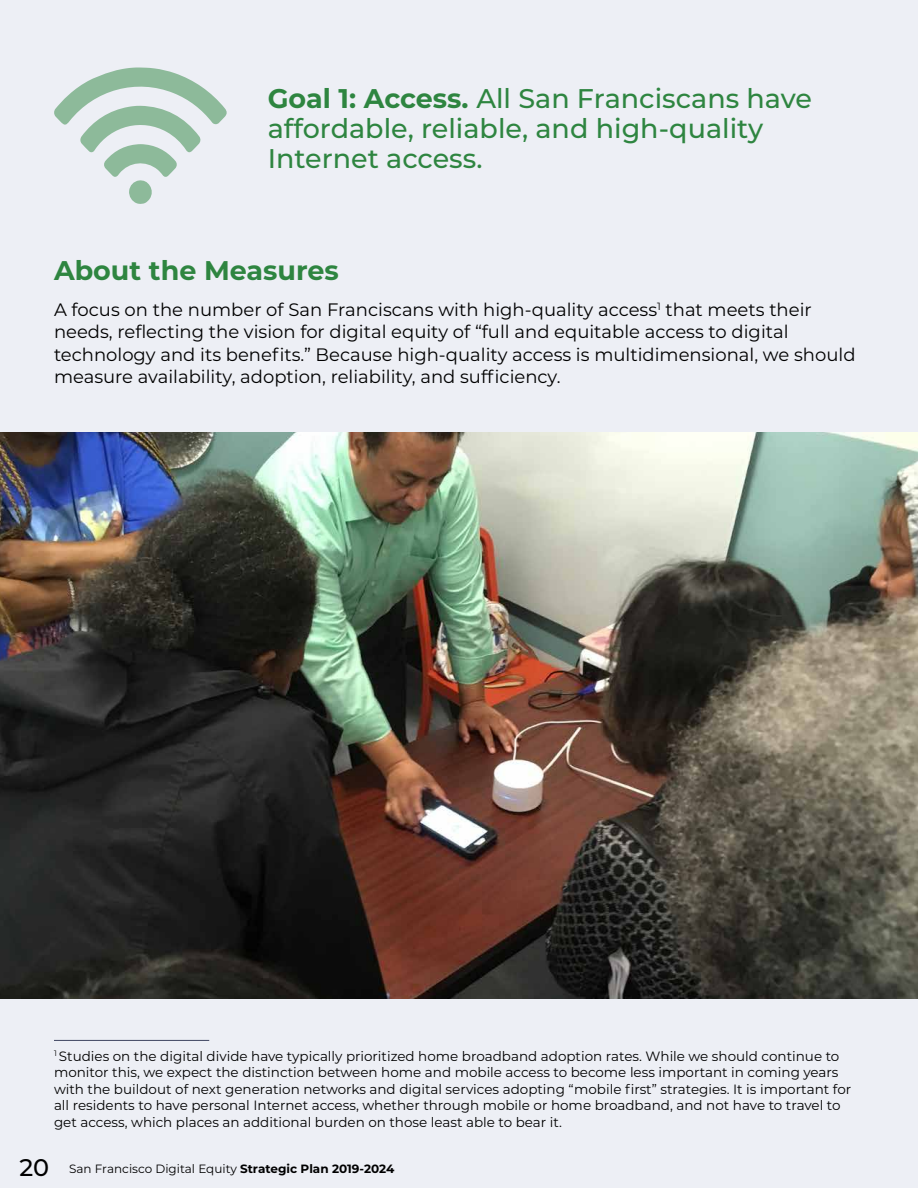
<style>
.page{position:relative;width:918px;height:1188px;background:#edeff5}
.page>*{position:absolute;margin:0;border:0;box-sizing:border-box;transform-origin:0 0}
.t1{font:500 27px/30px "Montserrat";color:#2e8540}
.t2{font:700 27px "Montserrat";color:#2e8540}
.t3{font:18px/22.5px "Montserrat";color:#000}
.t4{font:13.5px/16.5px "Montserrat";color:#000}
.t5{font:12px "Montserrat";color:#000}
.s1{font-weight:700}
.s2{font-weight:500;font-size:24px}
</style>
<div class="page">
<img style="left:0;top:432px;width:918px;height:567px">
<hr style="left:54px;top:1040px;width:155px;height:1px;background:#3f4561">
<svg style="left:54px;top:67px;width:173px;height:137px"></svg>
<h1 class="t1" style="left:268px;top:83px;width:546px"><span class="s1">Goal 1: Access.</span> All San Franciscans have affordable, reliable, and high-quality<br>Internet access.</h1>
<h1 class="t2" style="left:54px;top:251px;width:286px">About the Measures</h1>
<p class="t3" style="left:54px;top:298px;width:803px">A focus on the number of San Franciscans with high-quality access<sup>1</sup> that meets their needs, reflecting the vision for digital equity of “full and equitable access to digital technology and its benefits.” Because high-quality access is multidimensional, we should measure availability, adoption, reliability, and sufficiency.</p>
<p class="t4" style="left:54px;top:1047px;width:799px"><sup>1</sup> Studies on the digital divide have typically prioritized home broadband adoption rates. While we should continue to monitor this, we expect the distinction between home and mobile access to become less important in coming years with the buildout of next generation networks and digital services adopting “mobile first” strategies. It is important for all residents to have personal Internet access, whether through mobile or home broadband, and not have to travel to get access, which places an additional burden on those least able to bear it.</p>
<p class="t5" style="left:19px;top:1160px;width:376px"><span class="s2">20</span> San Francisco Digital Equity <span class="s1">Strategic Plan 2019-2024</span></p>
</div>
